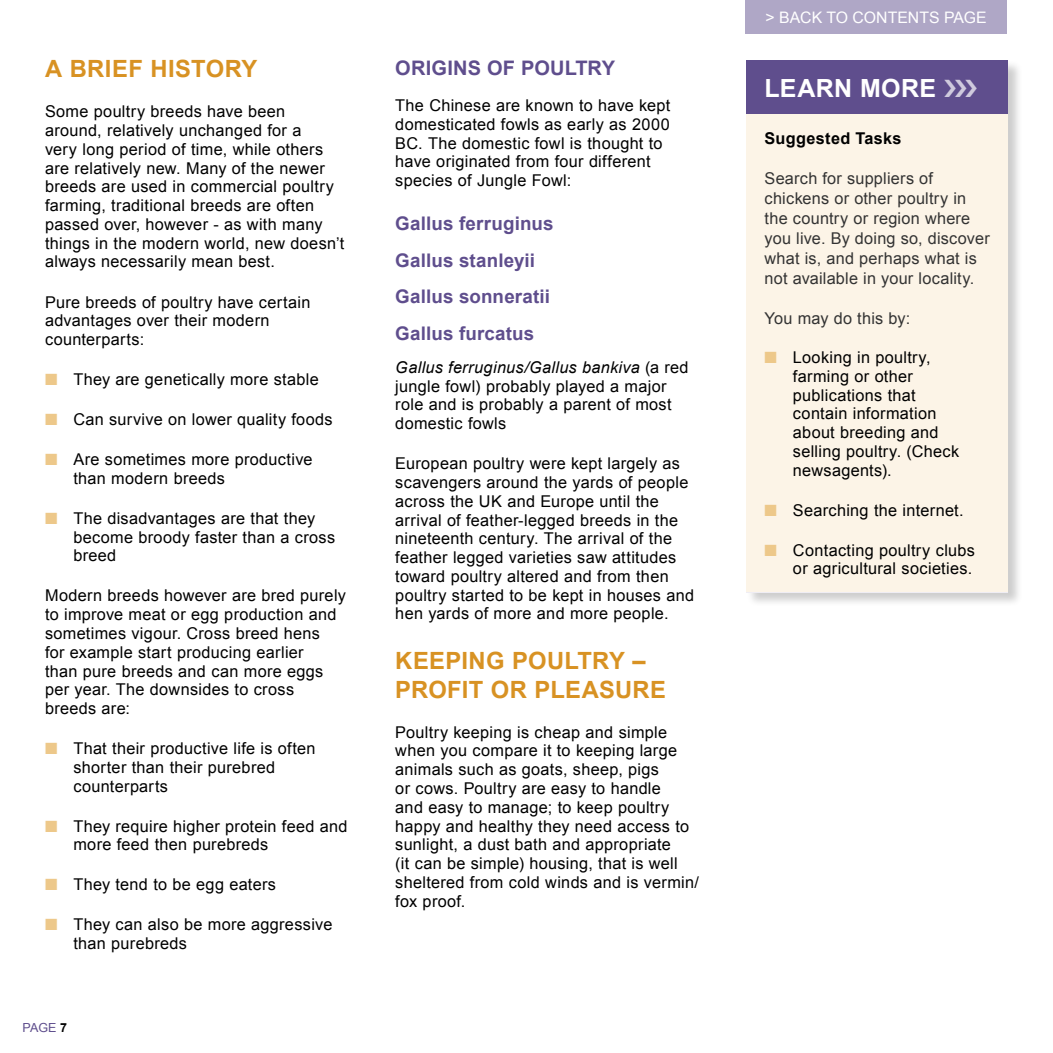
<style>
.page{position:relative;width:1053px;height:1053px;background:#fff}
.page>*{position:absolute;margin:0;border:0;box-sizing:border-box;transform-origin:0 0}
.t1{font:700 25px "Arial";color:#fff}
.t2{font:700 23.75px "Arial";letter-spacing:.01em;color:#d89223}
.t3{font:700 20px "Arial";color:#5f4e8d}
.t4{font:700 18.75px/36.6px "Arial";letter-spacing:.01em;color:#5f4e8d}
.t5{font:16.25px/18.8px "Arial";letter-spacing:.02em;color:#000}
.t6{font:16.25px/20px "Arial";letter-spacing:.015em;color:#333}
.t7{font:700 16.25px "Arial";letter-spacing:.02em;color:#000}
.t8{font:15.88px "Arial";color:#fff}
.t9{font:12.5px "Arial";color:#5f4e8d}
.t10{font:700 12.5px "Arial";color:#000}
.s1{color:#edc88a}
.s2{font-style:italic}
</style>
<div class="page">
<div style="left:745px;top:0;width:261px;height:34px;background:#afa7c6"></div>
<div style="left:746px;top:60px;width:277px;height:547px;background:#000;opacity:.2"></div>
<div style="left:746px;top:60px;width:261px;height:54px;background:#5f4e8d"></div>
<div style="left:746px;top:114px;width:261px;height:478px;background:#fcf4e7"></div>
<h2 class="t2" style="left:45px;top:53px;width:40px">A Brie</h2>
<h2 class="t2" style="left:128px;top:53px;width:56px">f Histor</h2>
<h2 class="t2" style="left:242px;top:53px;width:17px">y</h2>
<p class="t5" style="left:45px;top:102px;width:301px">Some poultry breeds have been around, relatively unchanged for a<br>very long period of time, while others are relatively new. Many of the newer breeds are used in commercial poultry farming, traditional breeds are often passed over, however - as with many things in the modern world, new doesn’t always necessarily mean best.</p>
<p class="t5" style="left:45px;top:292px;width:267px">Pure breeds of poultry have certain advantages over their modern counterparts:</p>
<p class="t5" style="left:45px;top:370px;width:275px"><span class="s1">■</span> They are genetically more stable</p>
<p class="t5" style="left:45px;top:410px;width:289px"><span class="s1">■</span> Can survive on lower quality foods</p>
<p class="t5" style="left:73px;top:450px;width:241px;text-indent:-28px"><span class="s1">■</span> Are sometimes more productive than modern breeds</p>
<p class="t5" style="left:73px;top:509px;width:263px;text-indent:-28px"><span class="s1">■</span> The disadvantages are that they become broody faster than a cross breed</p>
<p class="t5" style="left:45px;top:586px;width:302px">Modern breeds however are bred purely to improve meat or egg production and sometimes vigour. Cross breed hens<br>for example start producing earlier<br>than pure breeds and can more eggs per year. The downsides to cross breeds are:</p>
<p class="t5" style="left:73px;top:739px;width:244px;text-indent:-28px"><span class="s1">■</span> That their productive life is often shorter than their purebred counterparts</p>
<p class="t5" style="left:73px;top:816px;width:276px;text-indent:-28px"><span class="s1">■</span> They require higher protein feed and more feed then purebreds</p>
<p class="t5" style="left:45px;top:875px;width:232px"><span class="s1">■</span> They tend to be egg eaters</p>
<p class="t5" style="left:73px;top:915px;width:260px;text-indent:-28px"><span class="s1">■</span> They can also be more aggressive than purebreds</p>
<p class="t9" style="left:22px;top:1019px;width:10px">page</p>
<p class="t10" style="left:60px;top:1019px;width:8px">7</p>
<p class="t3" style="left:395px;top:54px;width:27px">Origi</p>
<p class="t3" style="left:453px;top:54px;width:83px">ns of Poultr</p>
<p class="t3" style="left:601px;top:54px;width:15px">y</p>
<p class="t5" style="left:395px;top:96px;width:276px">The Chinese are known to have kept domesticated fowls as early as 2000<br>BC. The domestic fowl is thought to have originated from four different species of Jungle Fowl:</p>
<p class="t4" style="left:395px;top:206px;width:160px">Gallus ferruginus<br>Gallus stanleyii<br>Gallus sonneratii<br>Gallus furcatus</p>
<p class="t5" style="left:395px;top:358px;width:295px"><span class="s2">Gallus ferruginus/Gallus bankiva</span> (a red jungle fowl) probably played a major role and is probably a parent of most domestic fowls</p>
<p class="t5" style="left:395px;top:454px;width:300px">European poultry were kept largely as scavengers around the yards of people across the UK and Europe until the arrival of feather-legged breeds in the nineteenth century. The arrival of the feather legged varieties saw attitudes toward poultry altered and from then poultry started to be kept in houses and hen yards of more and more people.</p>
<h2 class="t2" style="left:395px;top:645px;width:134px">Keeping Poultr</h2>
<h2 class="t2" style="left:609px;top:645px;width:38px">y –</h2>
<h2 class="t2" style="left:395px;top:673px;width:18px">Pro</h2>
<h2 class="t2" style="left:447px;top:673px;width:105px">fitor Pleasure</h2>
<p class="t5" style="left:395px;top:722px;width:305px">Poultry keeping is cheap and simple when you compare it to keeping large animals such as goats, sheep, pigs<br>or cows. Poultry are easy to handle<br>and easy to manage; to keep poultry happy and healthy they need access to sunlight, a dust bath and appropriate<br>(it can be simple) housing, that is well sheltered from cold winds and is vermin/ fox proof.</p>
<p class="t8" style="left:765px;top:7px;width:223px">&gt; BACK TO CONTENTS PAGE</p>
<h1 class="t1" style="left:764px;top:71px;width:34px">Lear</h1>
<h1 class="t1" style="left:834px;top:71px;width:46px">n More</h1>
<p class="t7" style="left:764px;top:128px;width:138px">Suggested Tasks</p>
<p class="t6" style="left:764px;top:168px;width:227px">Search for suppliers of chickens or other poultry in the country or region where you live. By doing so, discover what is, and perhaps what is not available in your locality.</p>
<p class="t6" style="left:764px;top:308px;width:147px">You may do this by:</p>
<p class="t5" style="left:792px;top:348px;width:168px;text-indent:-28px"><span class="s1">■</span> Looking in poultry, farming or other publications that contain information about breeding and selling poultry. (Check newsagents).</p>
<p class="t5" style="left:764px;top:500px;width:201px"><span class="s1">■</span> Searching the internet.</p>
<p class="t5" style="left:764px;top:540px;width:212px;text-align:right"><span class="s1">■</span> Contacting poultry clubs or agricultural societies.</p>
</div>
